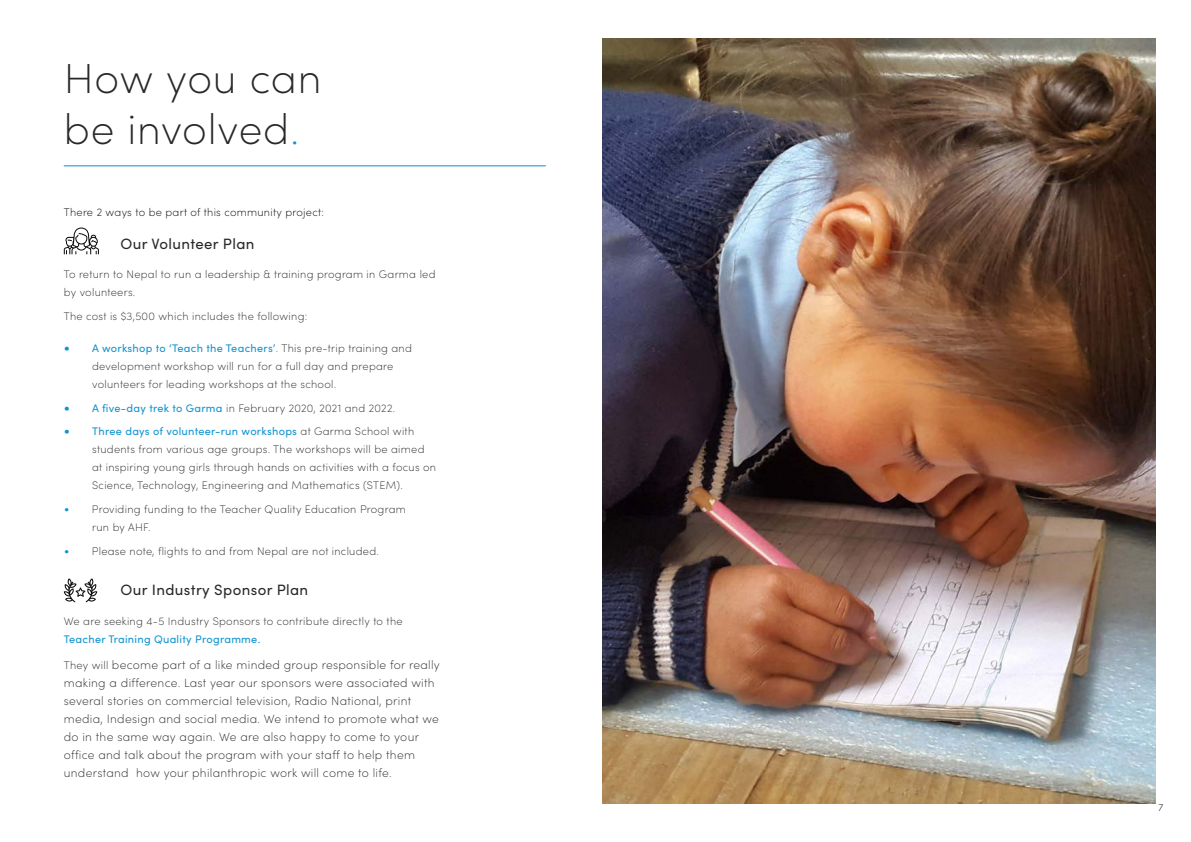
<style>
.page{position:relative;width:1191px;height:842px;background:#fff}
.page>*{position:absolute;margin:0;border:0;box-sizing:border-box;transform-origin:0 0}
.t1{font:200 42px/50.4px "Sofia Pro";letter-spacing:.015em;color:#292829}
.t2{font:15px "Sofia Pro";letter-spacing:.025em;color:#292829}
.t3{font:200 12px/18px "Sofia Pro";letter-spacing:.025em;color:#292829}
.t4{font:200 11px/18px "Sofia Pro";letter-spacing:.025em;color:#292829}
.t5{font:200 11px "Sofia Pro";letter-spacing:.025em;color:#000}
.t6{font:11px "Sofia Pro";letter-spacing:.025em;color:#1093d0}
.t7{font:200 10px "Sofia Pro";color:#000}
.s1{color:#1093d0}
.s2{font-weight:400;font-size:14px;color:#1093d0}
.s3{font-weight:400;color:#1093d0}
.s4{font-size:14px;color:#1093d0}
.s5{font-size:11px}
</style>
<div class="page">
<hr style="left:64px;top:165px;width:482px;height:1px;background:#038dcd">
<img style="left:602px;top:38px;width:553px;height:766px">
<svg style="left:64px;top:578px;width:33px;height:24px"></svg>
<svg style="left:64px;top:228px;width:35px;height:26px"></svg>
<h1 class="t1" style="left:64px;top:51px;width:259px">How you can be involved<span class="s1">.</span></h1>
<p class="t5" style="left:64px;top:205px;width:262px">There 2 ways to be part of this community project:</p>
<h2 class="t2" style="left:120px;top:232px;width:135px">Our Volunteer Plan</h2>
<p class="t4" style="left:64px;top:264px;width:373px">To return to Nepal to run a leadership &amp; training program in Garma led by volunteers.</p>
<p class="t4" style="left:64px;top:306px;width:245px">The cost is $3,500 which includes the following:</p>
<p class="t4" style="left:92px;top:338px;width:321px;text-indent:-28px"><span class="s2">•</span> <span class="s3">A workshop to ‘Teach the Teachers’</span>. This pre-trip training and development workshop will run for a full day and prepare volunteers for leading workshops at the school.</p>
<p class="t4" style="left:64px;top:398px;width:333px"><span class="s2">•</span> <span class="s3">A five-day trek to Garma</span> in February 2020, 2021 and 2022.</p>
<p class="t4" style="left:92px;top:422px;width:345px;text-indent:-28px"><span class="s2">•</span> <span class="s3">Three days of volunteer-run workshops</span> at Garma School with students from various age groups. The workshops will be aimed at inspiring young girls through hands on activities with a focus on Science, Technology, Engineering and Mathematics (STEM).</p>
<p class="t4" style="left:92px;top:499px;width:315px;text-indent:-28px"><span class="s4">•</span> Providing funding to the Teacher Quality Education Program run by AHF.</p>
<p class="t4" style="left:64px;top:541px;width:317px"><span class="s4">•</span> Please note, flights to and from Nepal are not included.</p>
<h2 class="t2" style="left:120px;top:579px;width:189px">Our Industry Sponsor Plan</h2>
<p class="t4" style="left:64px;top:611px;width:340px">We are seeking 4-5 Industry Sponsors to contribute directly to the</p>
<p class="t6" style="left:64px;top:631px;width:198px">Teacher Training Quality Programme.</p>
<p class="t3" style="left:64px;top:655px;width:377px"><span class="s5">They will</span> become part of a like minded group responsible for really making a difference. Last year our sponsors were associated with several stories on commercial television, Radio National, print media, Indesign and social media. We intend to promote what we do in the same way again. We are also happy to come to your office and talk about the program with your staff to help them understand how your philanthropic work will come to life.</p>
<p class="t7" style="left:1158px;top:800px;width:6px">7</p>
</div>
